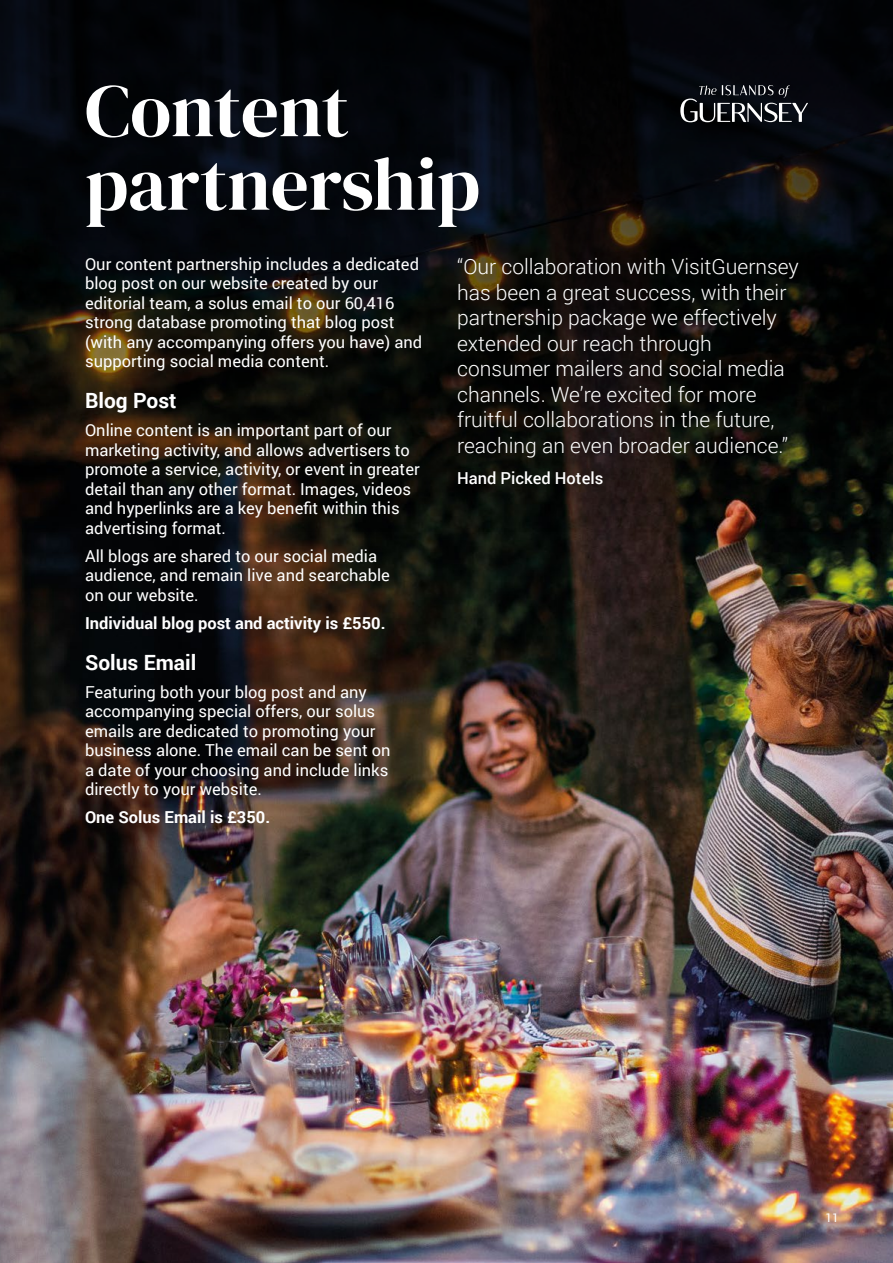
<style>
.page{position:relative;width:893px;height:1263px;background:#fff}
.page>*{position:absolute;margin:0;border:0;box-sizing:border-box;transform-origin:0 0}
.t1{font:75px/73.5px "DM Serif Display";color:#fff}
.t2{font:300 21px/25.5px "Roboto";color:#fff}
.t3{font:700 21px "Roboto";color:#fff}
.t4{font:16.5px/19.5px "Roboto";color:#fff}
.t5{font:700 16.5px "Roboto";color:#fff}
.t6{font:500 16.5px "Roboto";color:#fff}
.t7{font:12px "Roboto";color:#fff}
</style>
<div class="page">
<img style="left:0;top:534px;width:893px;height:729px">
<svg style="left:0;top:0;width:893px;height:534px;background:#0c0b0a"></svg>
<svg style="left:680px;top:85px;width:128px;height:37px;background:#383b40"></svg>
<h1 class="t1" style="left:85px;top:75px;width:397px">Content partnership</h1>
<p class="t4" style="left:85px;top:253px;width:339px">Our content partnership includes a dedicated blog post on our website created by our editorial team, a solus email to our 60,416 strong database promoting that blog post (with any accompanying offers you have) and supporting social media content.</p>
<p class="t3" style="left:85px;top:386px;width:93px">Blog Post</p>
<p class="t4" style="left:85px;top:420px;width:336px">Online content is an important part of our marketing activity, and allows advertisers to promote a service, activity, or event in greater detail than any other format. Images, videos and hyperlinks are a key benefit within this advertising format.</p>
<p class="t4" style="left:85px;top:545px;width:306px">All blogs are shared to our social media audience, and remain live and searchable on our website.</p>
<p class="t5" style="left:85px;top:611px;width:302px">Individual blog post and activity is £550.</p>
<p class="t3" style="left:85px;top:647px;width:113px">Solus Email</p>
<p class="t4" style="left:85px;top:681px;width:307px">Featuring both your blog post and any accompanying special offers, our solus emails are dedicated to promoting your business alone. The email can be sent on a date of your choosing and include links directly to your website.</p>
<p class="t5" style="left:85px;top:806px;width:187px">One Solus Email is £350.</p>
<p class="t2" style="left:457px;top:253px;width:343px">“Our collaboration with VisitGuernsey has been a great success, with their partnership package we effectively extended our reach through consumer mailers and social media channels. We’re excited for more fruitful collaborations in the future, reaching an even broader audience.”</p>
<p class="t6" style="left:457px;top:466px;width:148px">Hand Picked Hotels</p>
<p class="t7" style="left:825px;top:1209px;width:15px">11</p>
</div>
